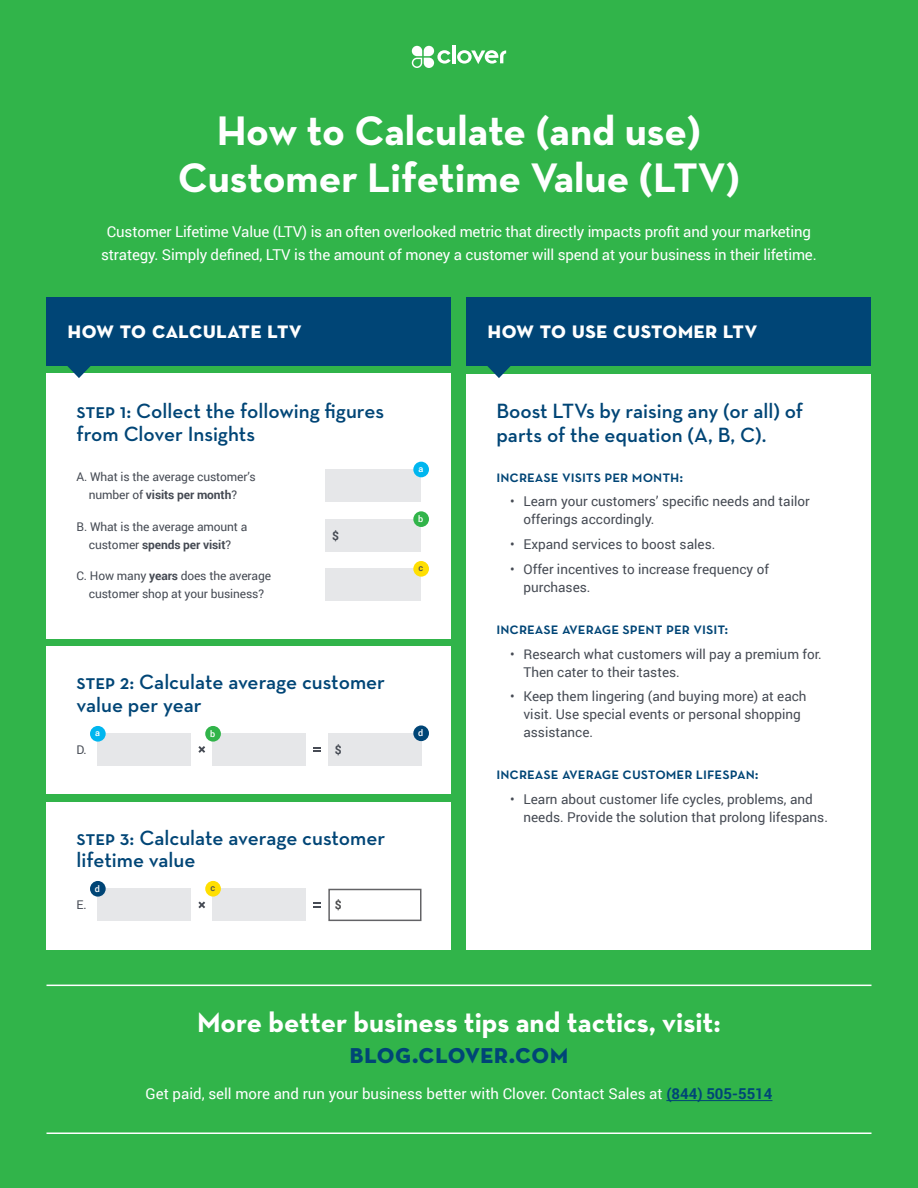
<style>
.page{position:relative;width:918px;height:1188px;background:#31b44a}
.page>*{position:absolute;margin:0;border:0;box-sizing:border-box;transform-origin:0 0}
.t1{font:700 42px "Neutra Text";color:#fff}
.t2{font:700 28.5px "Neutra Text";color:#fff}
.t3{font:28.5px "Neutra Text Bold SC";color:#004576}
.t4{font:24px "Neutra Text Bold SC";color:#fff}
.t5{font:600 21px/22.5px "Neutra Text";color:#004576}
.t6{font:16.5px "Neutra Text Demi SC";color:#004576}
.t7{font:15px/22.5px "Roboto";letter-spacing:-.01em;color:#fff;text-align:center}
.t8{font:13.5px/18px "Roboto";color:#464b54}
.t9{font:12px "Roboto";letter-spacing:-.01em;color:#464b54}
.t10{font:700 12px "Roboto";letter-spacing:-.01em;color:#464b54}
.t11{font:700 12px "Roboto";color:#4b4c4d}
.t12{font:500 9px "Roboto";color:#fff}
.t13{font:500 9px "Roboto";color:#464b54}
.s1{font-family:"Neutra Text Demi SC";font-weight:400}
.s2{font-weight:400}
.s3{font-weight:700}
.s4{font-weight:700;color:#004576}
</style>
<div class="page">
<hr style="left:452px;top:45px;width:4px;height:18px;background:#fff">
<svg style="left:457px;top:50px;width:49px;height:14px"></svg>
<svg style="left:412px;top:46px;width:39px;height:22px"></svg>
<hr style="left:666px;top:1100px;width:106px;height:1px;background:#004576">
<div style="left:466px;top:374px;width:406px;height:576px;background:#fff"></div>
<div style="left:46px;top:297px;width:406px;height:69px;background:#004576"></div>
<div style="left:466px;top:297px;width:406px;height:69px;background:#004576"></div>
<div style="left:46px;top:374px;width:406px;height:265px;background:#fff"></div>
<div style="left:46px;top:646px;width:406px;height:148px;background:#fff"></div>
<div style="left:46px;top:802px;width:406px;height:148px;background:#fff"></div>
<svg style="left:66px;top:366px;width:26px;height:12px"></svg>
<svg style="left:487px;top:366px;width:24px;height:12px"></svg>
<hr style="left:46px;top:1132px;width:826px;height:2px;background:#fff">
<hr style="left:46px;top:985px;width:826px;height:1px;background:#fff">
<div style="left:326px;top:469px;width:95px;height:33px;background:#e6e7e9"></div>
<div style="left:413px;top:462px;width:16px;height:15px;background:#00b6ef;border-radius:50%"></div>
<div style="left:326px;top:519px;width:95px;height:32px;background:#e6e7e9"></div>
<div style="left:413px;top:511px;width:16px;height:16px;background:#31b44a;border-radius:50%"></div>
<div style="left:326px;top:569px;width:95px;height:32px;background:#e6e7e9"></div>
<div style="left:413px;top:561px;width:16px;height:16px;background:#ffdf01;border-radius:50%"></div>
<div style="left:98px;top:733px;width:93px;height:33px;background:#e6e7e9"></div>
<div style="left:90px;top:726px;width:16px;height:16px;background:#00b6ef;border-radius:50%"></div>
<div style="left:98px;top:889px;width:93px;height:32px;background:#e6e7e9"></div>
<div style="left:213px;top:733px;width:93px;height:33px;background:#e6e7e9"></div>
<div style="left:205px;top:726px;width:16px;height:16px;background:#31b44a;border-radius:50%"></div>
<div style="left:213px;top:889px;width:93px;height:32px;background:#e6e7e9"></div>
<svg style="left:198px;top:746px;width:7px;height:7px"></svg>
<svg style="left:198px;top:901px;width:7px;height:7px"></svg>
<svg style="left:313px;top:747px;width:8px;height:5px"></svg>
<svg style="left:313px;top:902px;width:8px;height:6px"></svg>
<div style="left:328px;top:733px;width:94px;height:33px;background:#e6e7e9"></div>
<div style="left:413px;top:725px;width:16px;height:16px;background:#004576;border-radius:50%"></div>
<div style="left:90px;top:881px;width:16px;height:16px;background:#004576;border-radius:50%"></div>
<div style="left:205px;top:881px;width:16px;height:16px;background:#ffdf01;border-radius:50%"></div>
<div style="left:328px;top:889px;width:94px;height:32px;background:#fff;border:2px solid #636366"></div>
<p class="t1" style="left:217px;top:105px;width:486px">How to Calculate (and use)</p>
<p class="t1" style="left:178px;top:151px;width:564px">Customer Lifetime Value (LTV)</p>
<p class="t7" style="left:101px;top:220px;width:717px">Customer Lifetime Value (LTV) is an often overlooked metric that directly impacts profit and your marketing strategy. Simply defined, LTV is the amount of money a customer will spend at your business in their lifetime.</p>
<p class="t4" style="left:68px;top:315px;width:236px">how to calculate ltv</p>
<p class="t4" style="left:488px;top:315px;width:271px">how to use customer ltv</p>
<p class="t5" style="left:76px;top:400px;width:309px"><span class="s1">step 1:</span> Collect the following figures from Clover Insights</p>
<p class="t9" style="left:76px;top:469px;width:181px">A. What is the average customer’s</p>
<p class="t10" style="left:89px;top:486px;width:150px"><span class="s2">number of</span> visits per month<span class="s2">?</span></p>
<p class="t9" style="left:76px;top:518px;width:172px">B. What is the average amount a</p>
<p class="t10" style="left:89px;top:536px;width:144px"><span class="s2">customer</span> spends per visit<span class="s2">?</span></p>
<p class="t9" style="left:76px;top:568px;width:196px">C. How many <span class="s3">years</span> does the average</p>
<p class="t9" style="left:89px;top:586px;width:177px">customer shop at your business?</p>
<p class="t10" style="left:332px;top:527px;width:8px">$</p>
<p class="t5" style="left:76px;top:671px;width:310px"><span class="s1">step 2:</span> Calculate average customer value per year</p>
<p class="t9" style="left:76px;top:741px;width:12px">D.</p>
<p class="t12" style="left:95px;top:727px;width:6px">a</p>
<p class="t12" style="left:210px;top:727px;width:7px">b</p>
<p class="t10" style="left:335px;top:741px;width:8px">$</p>
<p class="t5" style="left:76px;top:826px;width:310px"><span class="s1">step 3:</span> Calculate average customer lifetime value</p>
<p class="t9" style="left:76px;top:896px;width:12px">E.</p>
<p class="t12" style="left:95px;top:882px;width:7px">d</p>
<p class="t13" style="left:210px;top:882px;width:6px">c</p>
<p class="t11" style="left:335px;top:896px;width:8px">$</p>
<p class="t12" style="left:418px;top:462px;width:6px">a</p>
<p class="t12" style="left:418px;top:513px;width:7px">b</p>
<p class="t13" style="left:418px;top:562px;width:6px">c</p>
<p class="t12" style="left:418px;top:727px;width:7px">d</p>
<p class="t5" style="left:496px;top:399px;width:308px;line-height:24px">Boost LTVs by raising any (or all) of parts of the equation (A, B, C).</p>
<p class="t6" style="left:496px;top:466px;width:188px">increase visits per month:</p>
<p class="t8" style="left:524px;top:492px;width:288px;text-indent:-14px">• Learn your customers’ specific needs and tailor offerings accordingly.</p>
<p class="t8" style="left:510px;top:535px;width:207px">• Expand services to boost sales.</p>
<p class="t8" style="left:524px;top:560px;width:247px;text-indent:-14px">• Offer incentives to increase frequency of purchases.</p>
<p class="t6" style="left:496px;top:618px;width:234px">increase average spent per visit:</p>
<p class="t8" style="left:524px;top:644px;width:300px;text-indent:-14px">• Research what customers will pay a premium for.<br>Then cater to their tastes.</p>
<p class="t8" style="left:524px;top:687px;width:285px;text-indent:-14px">• Keep them lingering (and buying more) at each visit. Use special events or personal shopping assistance.</p>
<p class="t6" style="left:496px;top:764px;width:264px">increase average customer lifespan:</p>
<p class="t8" style="left:524px;top:790px;width:306px;text-indent:-14px">• Learn about customer life cycles, problems, and needs. Provide the solution that prolong lifespans.</p>
<p class="t2" style="left:197px;top:1005px;width:525px">More better business tips and tactics, visit:</p>
<p class="t3" style="left:350px;top:1036px;width:220px">blog.clover.com</p>
<p class="t7" style="left:146px;top:1082px;width:628px">Get paid, sell more and run your business better with Clover. Contact Sales at <span class="s4">(844) 505-5514</span></p>
</div>
